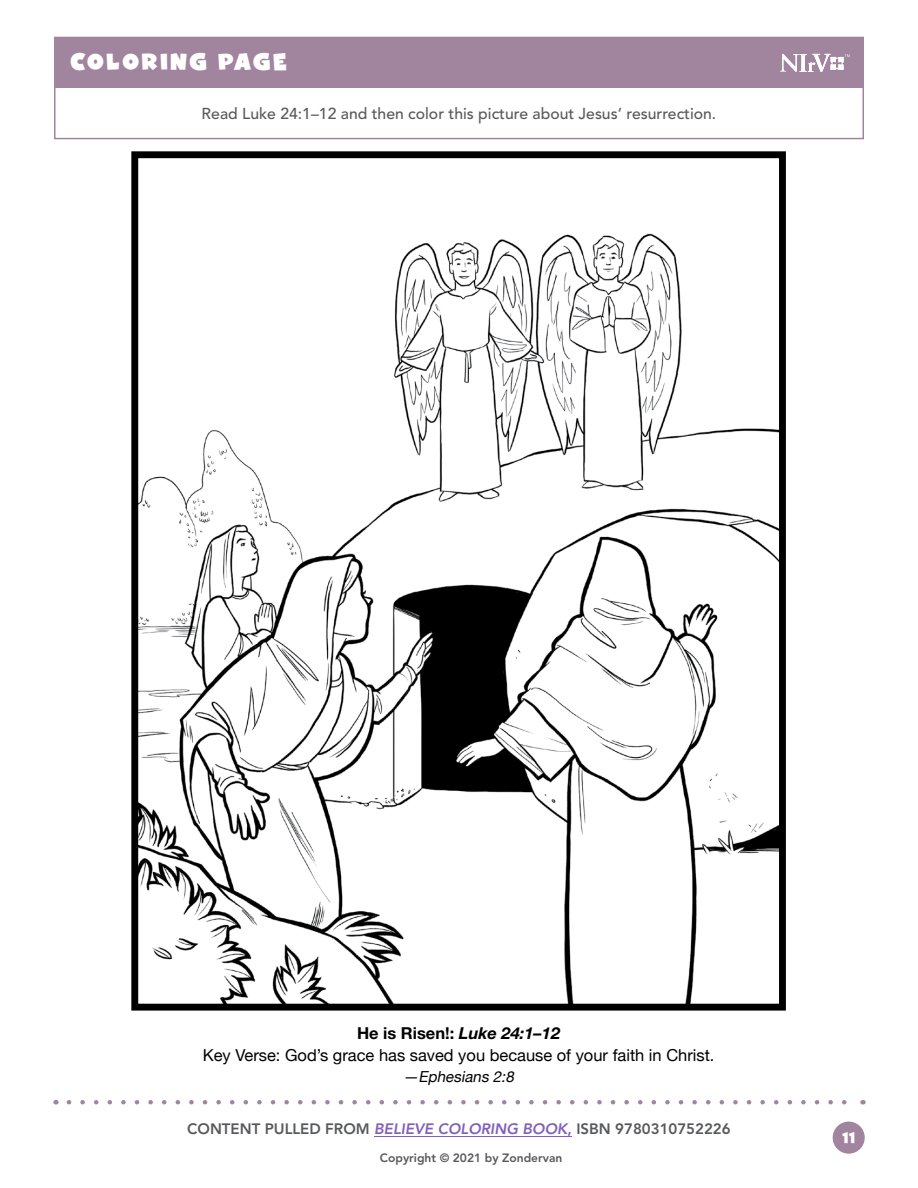
<style>
.page{position:relative;width:918px;height:1188px;background:#fff}
.page>*{position:absolute;margin:0;border:0;box-sizing:border-box;transform-origin:0 0}
.t1{font:24px "Ghost Kid AOE Pro";letter-spacing:.12em;color:#fff}
.t2{font:16.5px/21.6px "Helvetica Neue";color:#000;text-align:center}
.t3{font:500 15.75px "Avenir";color:#58595b}
.t4{font:italic 15.15px "Helvetica Neue";color:#000}
.t5{font:800 15px "Avenir";color:#58595b}
.t6{font:15px "Ghost Kid AOE Pro";color:#fff}
.t7{font:800 12px "Avenir";color:#58595b}
.s1{font-weight:700}
.s2{font-weight:700;font-style:italic}
.s3{font-style:italic;color:#8260bb}
.s4{color:#8260bb}
</style>
<div class="page">
<div style="left:54px;top:37px;width:810px;height:51px;background:#a1859f"></div>
<svg style="left:780px;top:54px;width:70px;height:18px"></svg>
<div style="left:833px;top:1122px;width:32px;height:32px;background:#a1859f;border-radius:50%"></div>
<div style="left:54px;top:37px;width:810px;height:102px;border:2px solid #a1859f"></div>
<img style="left:139px;top:233px;width:639px;height:770px">
<div style="left:131px;top:151px;width:655px;height:860px;border:7px solid #000"></div>
<svg style="left:69px;top:1100px;width:794px;height:5px"></svg>
<hr style="left:374px;top:1136px;width:198px;height:1px;background:#8260bb">
<h1 class="t1" style="left:71px;top:47px;width:217px">COLORING PAGE</h1>
<p class="t3" style="left:202px;top:104px;width:516px">Read Luke 24:1–12 and then color this picture about Jesus’ resurrection.</p>
<p class="t2" style="left:203px;top:1022px;width:513px"><span class="s1">He is Risen!:</span> <span class="s2">Luke 24:1–12<br></span>Key Verse: God’s grace has saved you because of your faith in Christ.</p>
<p class="t4" style="left:403px;top:1068px;width:115px">—Ephesians 2:8</p>
<p class="t5" style="left:187px;top:1120px;width:545px">CONTENT PULLED FROM <span class="s3">BELIEVE COLORING BOOK</span><span class="s4">,</span> ISBN 9780310752226</p>
<p class="t7" style="left:380px;top:1151px;width:184px">Copyright © 2021 by Zondervan</p>
<p class="t6" style="left:842px;top:1128px;width:14px">11</p>
</div>
